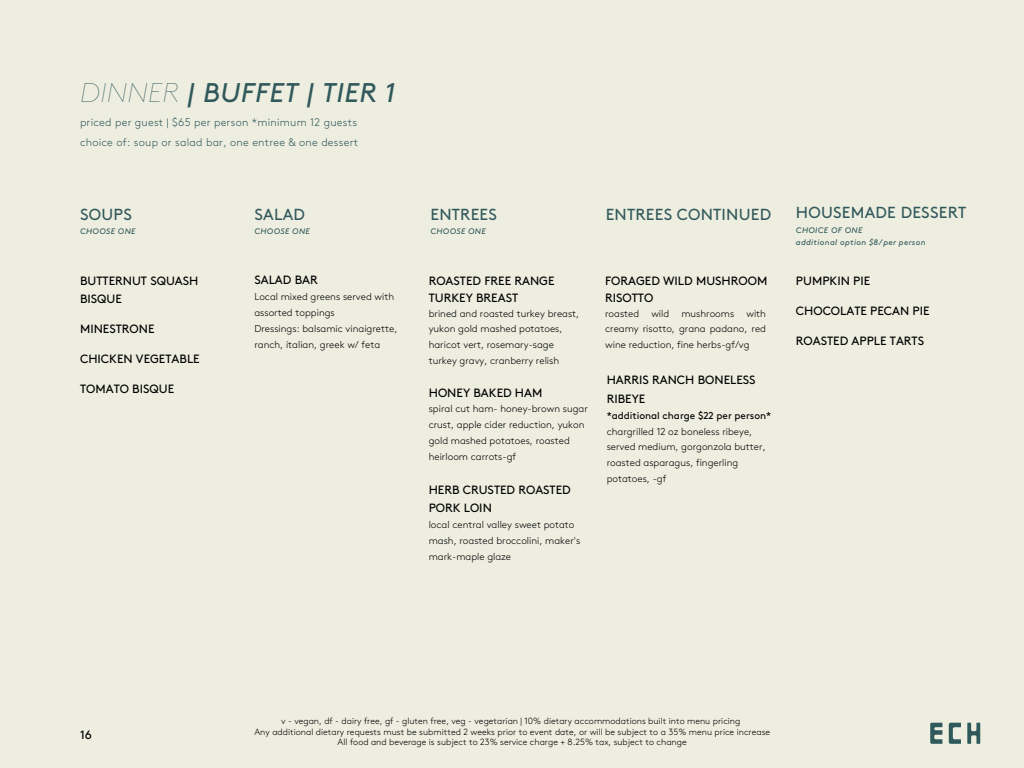
<style>
.page{position:relative;width:1024px;height:768px;background:#fff}
.page>*{position:absolute;margin:0;border:0;box-sizing:border-box;transform-origin:0 0}
.t1{font:italic 27px "Brown";letter-spacing:.02em;color:#31595b}
.t2{font:16px "Brown";letter-spacing:.015em;color:#31595b}
.t3{font:12px/16.5px "Brown";color:#000}
.t4{font:300 11px/19.5px "Brown";letter-spacing:.02em;color:#31595b}
.t5{font:300 10px/15.8px "Brown";color:#000}
.t6{font:10px "Brown";color:#000}
.t7{font:300 9px "Brown";color:#000}
.t8{font:italic 8px "Brown";letter-spacing:.04em;color:#31595b}
.s1{font-weight:100}
</style>
<div class="page">
<div style="left:0;top:0;width:1023px;height:767px;background:#edede0"></div>
<svg style="left:930px;top:723px;width:12px;height:21px"></svg>
<svg style="left:949px;top:723px;width:12px;height:21px"></svg>
<svg style="left:967px;top:723px;width:13px;height:21px"></svg>
<p class="t1" style="left:80px;top:82px;width:317px"><span class="s1">DINNER</span> | BUFFET | TIER 1</p>
<p class="t4" style="left:80px;top:113px;width:280px">priced per guest | $65 per person *minimum 12 guests choice of: soup or salad bar, one entree &amp; one dessert</p>
<h2 class="t2" style="left:80px;top:208px;width:53px">SOUPS</h2>
<h2 class="t8" style="left:80px;top:228px;width:57px">CHOOSE ONE</h2>
<h2 class="t3" style="left:80px;top:272px;width:120px;line-height:18px">BUTTERNUT SQUASH<br>BISQUE</h2>
<h2 class="t3" style="left:80px;top:321px;width:76px">MINESTRONE</h2>
<h2 class="t3" style="left:80px;top:351px;width:121px">CHICKEN VEGETABLE</h2>
<h2 class="t3" style="left:80px;top:381px;width:96px">TOMATO BISQUE</h2>
<p class="t2" style="left:254px;top:208px;width:52px">SALAD</p>
<p class="t8" style="left:254px;top:228px;width:57px">CHOOSE ONE</p>
<h2 class="t3" style="left:254px;top:273px;width:65px">SALAD BAR</h2>
<h2 class="t5" style="left:254px;top:290px;width:145px">Local mixed greens served with assorted toppings<br>Dressings: balsamic vinaigrette, ranch, italian, greek w/ feta</h2>
<h4 class="t2" style="left:430px;top:208px;width:68px">ENTREES</h4>
<h4 class="t8" style="left:430px;top:228px;width:57px">CHOOSE ONE</h4>
<p class="t3" style="left:429px;top:273px;width:127px">ROASTED FREE RANGE<br>TURKEY BREAST</p>
<p class="t5" style="left:429px;top:306px;width:152px">brined and roasted turkey breast, yukon gold mashed potatoes, haricot vert, rosemary-sage turkey gravy, cranberry relish</p>
<h4 class="t3" style="left:429px;top:385px;width:115px">HONEY BAKED HAM</h4>
<h4 class="t5" style="left:429px;top:402px;width:161px">spiral cut ham- honey-brown sugar crust, apple cider reduction, yukon gold mashed potatoes, roasted heirloom carrots-gf</h4>
<p class="t3" style="left:429px;top:481px;width:144px;line-height:18.8px">HERB CRUSTED ROASTED<br>PORK LOIN</p>
<p class="t5" style="left:429px;top:517px;width:153px">local central valley sweet potato mash, roasted broccolini, maker's mark-maple glaze</p>
<h1 class="t2" style="left:606px;top:208px;width:167px">ENTREES CONTINUED</h1>
<h2 class="t3" style="left:605px;top:273px;width:164px">FORAGED WILD MUSHROOM<br>RISOTTO</h2>
<p class="t5" style="left:605px;top:306px;width:162px;text-align:justify">roasted wild mushrooms with creamy risotto, grana padano, red wine reduction, fine herbs-gf/vg</p>
<p class="t3" style="left:607px;top:371px;width:150px;line-height:18.8px">HARRIS RANCH BONELESS<br>RIBEYE</p>
<p class="t6" style="left:607px;top:411px;width:166px">*additional charge $22 per person*</p>
<p class="t5" style="left:607px;top:424px;width:160px">chargrilled 12 oz boneless ribeye, served medium, gorgonzola butter, roasted asparagus, fingerling potatoes, -gf</p>
<p class="t2" style="left:796px;top:206px;width:172px">HOUSEMADE DESSERT</p>
<h5 class="t8" style="left:796px;top:227px;width:68px">CHOICE OF ONE</h5>
<h5 class="t8" style="left:796px;top:239px;width:131px">additional option $8/per person</h5>
<h5 class="t3" style="left:796px;top:273px;width:76px">PUMPKIN PIE</h5>
<h5 class="t3" style="left:796px;top:303px;width:135px">CHOCOLATE PECAN PIE</h5>
<h5 class="t3" style="left:796px;top:333px;width:130px">ROASTED APPLE TARTS</h5>
<h6 class="t3" style="left:80px;top:727px;width:13px">16</h6>
<h3 class="t7" style="left:281px;top:717px;width:461px">v - vegan, df - dairy free, gf - gluten free, veg - vegetarian | 10% dietary accommodations built into menu pricing</h3>
<h6 class="t7" style="left:254px;top:728px;width:517px">Any additional dietary requests must be submitted 2 weeks prior to event date, or will be subject to a 35% menu price increase</h6>
<h6 class="t7" style="left:338px;top:739px;width:351px">All food and beverage is subject to 23% service charge + 8.25% tax, subject to change</h6>
</div>
